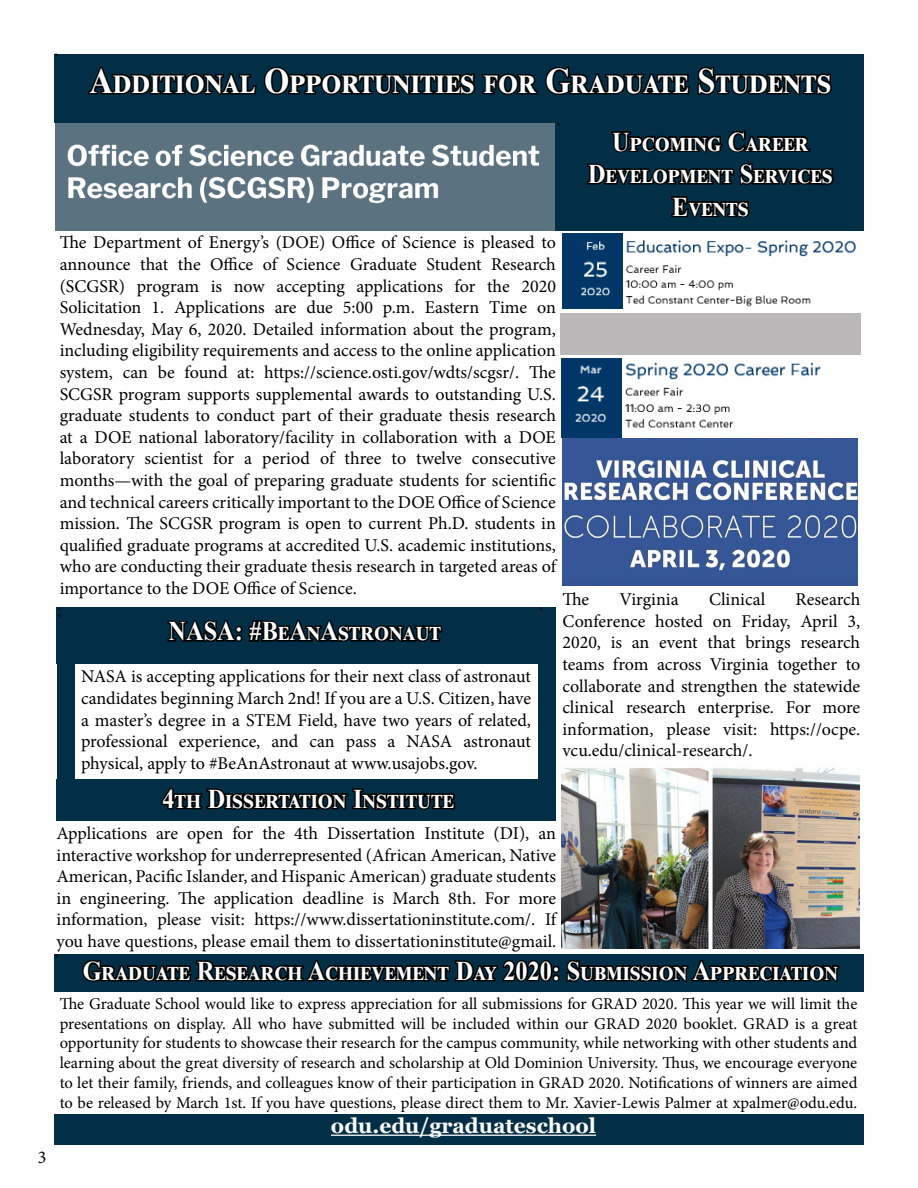
<style>
.page{position:relative;width:918px;height:1188px;background:#fff}
.page>*{position:absolute;margin:0;border:0;box-sizing:border-box;transform-origin:0 0}
.t1{font:700 36px "Times New Roman";color:#fff;scale:.9 1}
.t2{font:700 27px/32.5px "Times New Roman";color:#fff;text-align:center;scale:.9 1}
.t3{font:700 21px "Georgia";color:#fbfbfb}
.t4{font:18px/21.6px "Minion Pro";color:#000;text-align:justify}
.t5{font:18px "Times New Roman";color:#000}
.t6{font:16.5px/20px "Minion Pro";color:#000;text-align:justify}
</style>
<div class="page">
<div style="left:54px;top:1114px;width:810px;height:30px;background:#032f46"></div>
<hr style="left:331px;top:1135px;width:265px;height:1px;background:#fbfbfb">
<div style="left:54px;top:54px;width:810px;height:68px;background:#032f46"></div>
<svg style="left:88px;top:67px;width:744px;height:28px"></svg>
<img style="left:55px;top:123px;width:501px;height:107px">
<img style="left:562px;top:439px;width:295px;height:146px">
<div style="left:57px;top:607px;width:499px;height:57px;background:#032f46"></div>
<svg style="left:167px;top:620px;width:276px;height:22px"></svg>
<div style="left:57px;top:779px;width:499px;height:42px;background:#032f46"></div>
<svg style="left:161px;top:788px;width:295px;height:22px"></svg>
<div style="left:556px;top:122px;width:308px;height:108px;background:#032f46"></div>
<svg style="left:587px;top:130px;width:247px;height:55px"></svg>
<svg style="left:671px;top:196px;width:79px;height:22px"></svg>
<img style="left:562px;top:234px;width:294px;height:75px">
<img style="left:562px;top:358px;width:259px;height:79px">
<div style="left:560px;top:314px;width:301px;height:41px;background:#bab8b8"></div>
<img style="left:562px;top:768px;width:297px;height:181px">
<div style="left:54px;top:955px;width:810px;height:37px;background:#032f46"></div>
<svg style="left:80px;top:954px;width:761px;height:28px"></svg>
<div style="left:538px;top:607px;width:18px;height:205px;background:#032f46"></div>
<div style="left:57px;top:614px;width:18px;height:205px;background:#032f46"></div>
<p class="t5" style="left:54px;top:48px;width:7px">`</p>
<h1 class="t1" style="left:89px;top:55px;width:826px">Additional Opportunities for Graduate Students</h1>
<p class="t4" style="left:38px;top:1147px;width:10px">3</p>
<p class="t5" style="left:556px;top:116px;width:7px">`</p>
<h2 class="t2" style="left:588px;top:124px;width:273px">Upcoming Career<br>Development Services<br>Events</h2>
<p class="t4" style="left:60px;top:232px;width:498px">The Department of Energy’s (DOE) Office of Science is pleased to announce that the Office of Science Graduate Student Research (SCGSR) program is now accepting applications for the 2020<br>Solicitation 1. Applications are due 5:00 p.m. Eastern Time on Wednesday, May 6, 2020. Detailed information about the program, including eligibility requirements and access to the online application system, can be found at: https://science.osti.gov/wdts/scgsr/. The SCGSR program supports supplemental awards to outstanding U.S. graduate students to conduct part of their graduate thesis research at a DOE national laboratory/facility in collaboration with a DOE laboratory scientist for a period of three to twelve consecutive months—with the goal of preparing graduate students for scientific and technical careers critically important to the DOE Office of Science mission. The SCGSR program is open to current Ph.D. students in qualified graduate programs at accredited U.S. academic institutions, who are conducting their graduate thesis research in targeted areas of importance to the DOE Office of Science.</p>
<p class="t5" style="left:57px;top:601px;width:7px">`</p>
<h2 class="t2" style="left:169px;top:614px;width:304px">NASA: #BeAnAstronaut</h2>
<p class="t4" style="left:81px;top:666px;width:452px">NASA is accepting applications for their next class of astronaut candidates beginning March 2nd! If you are a U.S. Citizen, have a master’s degree in a STEM Field, have two years of related, professional experience, and can pass a NASA astronaut physical, apply to #BeAnAstronaut at www.usajobs.gov.</p>
<p class="t4" style="left:562px;top:589px;width:28px">The</p>
<p class="t4" style="left:620px;top:589px;width:61px">Virginia</p>
<p class="t4" style="left:709px;top:589px;width:58px">Clinical</p>
<p class="t4" style="left:562px;top:589px;width:299px;text-indent:233px">Research Conference hosted on Friday, April 3, 2020, is an event that brings research teams from across Virginia together to collaborate and strengthen the statewide clinical research enterprise. For more information, please visit: https://ocpe. vcu.edu/clinical-research/.</p>
<p class="t5" style="left:538px;top:601px;width:7px">`</p>
<p class="t5" style="left:57px;top:608px;width:7px">`</p>
<h2 class="t2" style="left:162px;top:782px;width:326px">4th Dissertation Institute</h2>
<p class="t4" style="left:57px;top:823px;width:501px">Applications are open for the 4th Dissertation Institute (DI), an interactive workshop for underrepresented (African American, Native American, Pacific Islander, and Hispanic American) graduate students in engineering. The application deadline is March 8th. For more information, please visit: https://www.dissertationinstitute.com/. If you have questions, please email them to dissertationinstitute@gmail.</p>
<p class="t5" style="left:54px;top:948px;width:7px">`</p>
<h2 class="t2" style="left:83px;top:954px;width:841px">Graduate Research Achievement Day 2020: Submission Appreciation</h2>
<p class="t6" style="left:60px;top:994px;width:799px">The Graduate School would like to express appreciation for all submissions for GRAD 2020. This year we will limit the presentations on display. All who have submitted will be included within our GRAD 2020 booklet. GRAD is a great opportunity for students to showcase their research for the campus community, while networking with other students and learning about the great diversity of research and scholarship at Old Dominion University. Thus, we encourage everyone to let their family, friends, and colleagues know of their participation in GRAD 2020. Notifications of winners are aimed to be released by March 1st. If you have questions, please direct them to Mr. Xavier-Lewis Palmer at xpalmer@odu.edu.</p>
<p class="t3" style="left:331px;top:1113px;width:267px">odu.edu/graduateschool</p>
</div>
